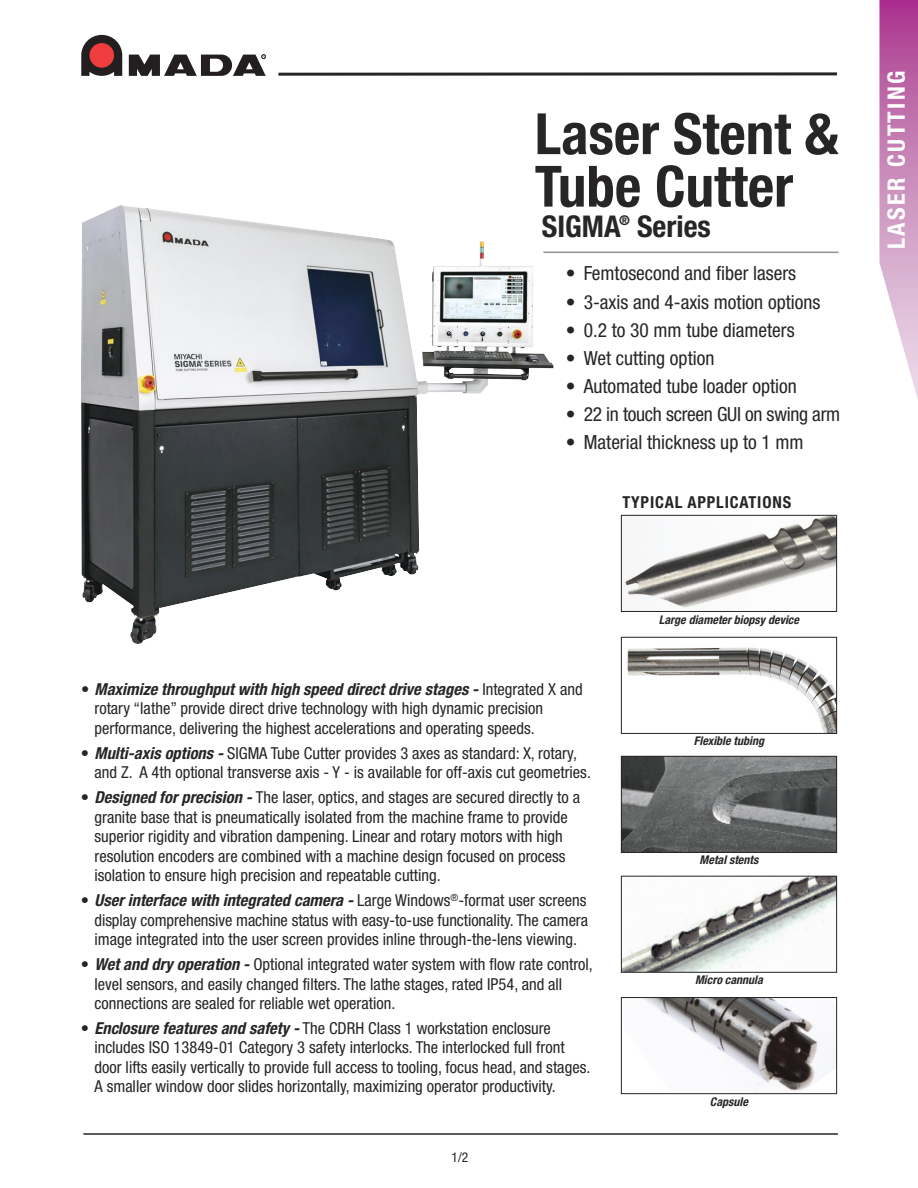
<style>
.page{position:relative;width:918px;height:1188px;background:#fff}
.page>*{position:absolute;margin:0;border:0;box-sizing:border-box;transform-origin:0 0}
.t1{font:700 condensed 57px/52.5px "Helvetica Neue";color:#272526}
.t2{font:700 condensed 30px "Helvetica Neue";color:#272526}
.t3{font:700 condensed 24px "Helvetica Neue";letter-spacing:.1em;color:#fff}
.t4{font:condensed 19.5px "Helvetica Neue";color:#272526}
.t5{font:condensed 16.5px/19.5px "Helvetica Neue";color:#272526}
.t6{font:700 condensed 16.5px "Helvetica Neue";letter-spacing:.05em;color:#272526}
.t7{font:condensed 13.5px "Helvetica Neue";color:#272526}
.t8{font:700 condensed 13.5px "Helvetica Neue";color:#272526}
.t9{font:italic 700 condensed 12px "Helvetica Neue";color:#272526}
.s1{font-weight:700;font-style:italic}
</style>
<div class="page">
<img style="left:81px;top:205px;width:473px;height:430px">
<svg style="left:81px;top:35px;width:41px;height:41px;background:#794445"></svg>
<svg style="left:129px;top:54px;width:137px;height:22px"></svg>
<hr style="left:83px;top:1133px;width:755px;height:2px;background:#272526">
<img style="left:879px;top:0;width:39px;height:399px">
<svg style="left:278px;top:72px;width:559px;height:4px;background:#5c5b5b"></svg>
<hr style="left:543px;top:252px;width:295px;height:1px;background:#939293">
<img style="left:623px;top:878px;width:212px;height:93px">
<div style="left:621px;top:876px;width:216px;height:97px;border:1px solid #272526"></div>
<img style="left:644px;top:999px;width:191px;height:92px">
<div style="left:621px;top:997px;width:216px;height:97px;border:1px solid #272526"></div>
<img style="left:623px;top:758px;width:212px;height:93px">
<div style="left:621px;top:756px;width:216px;height:97px;border:1px solid #272526"></div>
<img style="left:627px;top:647px;width:208px;height:85px">
<div style="left:621px;top:637px;width:216px;height:97px;border:1px solid #272526"></div>
<img style="left:623px;top:517px;width:212px;height:90px">
<div style="left:621px;top:515px;width:216px;height:97px;border:1px solid #272526"></div>
<h1 class="t1" style="left:535px;top:113px;width:305px">Laser Stent &amp;<br>Tube Cutter</h1>
<h2 class="t2" style="left:542px;top:215px;width:80px">SIGMA</h2>
<p class="t8" style="left:619px;top:215px;width:12px">®</p>
<h2 class="t2" style="left:637px;top:215px;width:75px">Series</h2>
<p class="t4" style="left:566px;top:267px;width:232px">• Femtosecond and fiber lasers</p>
<p class="t4" style="left:566px;top:295px;width:256px">• 3-axis and 4-axis motion options</p>
<p class="t4" style="left:566px;top:323px;width:230px">• 0.2 to 30 mm tube diameters</p>
<p class="t4" style="left:566px;top:351px;width:150px">• Wet cutting option</p>
<p class="t4" style="left:566px;top:379px;width:233px">• Automated tube loader option</p>
<p class="t4" style="left:566px;top:407px;width:276px">• 22 in touch screen GUI on swing arm</p>
<p class="t4" style="left:566px;top:435px;width:239px">• Material thickness up to 1 mm</p>
<p class="t6" style="left:622px;top:496px;width:170px">TYPICAL APPLICATIONS</p>
<p class="t5" style="left:94px;top:681px;width:490px;text-indent:-13px">• <span class="s1">Maximize throughput with high speed direct drive stages -</span> I n t e g r a t e d X a n d rotary “lathe” provide direct drive technology with high dynamic precision performance, delivering the highest accelerations and operating speeds.</p>
<p class="t5" style="left:94px;top:745px;width:498px;text-indent:-14px">• <span class="s1">Multi-axis options -</span> SIGMA Tube Cutter provides 3 axes as standard: X, rotary, and Z. A 4th optional transverse axis - Y - is available for off-axis cut geometries.</p>
<p class="t5" style="left:94px;top:789px;width:487px;text-indent:-14px">• <span class="s1">Designed forprecision -</span> The laser, optics, and stages are secured directly to a granite base that is pneumatically isolated from the machine frame to provide superior rigidity and vibration dampening. Linear and rotary motors with high resolution encoders are combined with a machine design focused on process isolation to ensure high precision and repeatable cutting.</p>
<p class="t5" style="left:94px;top:892px;width:495px;text-align:justify;text-indent:-13px">• <span class="s1">Userinterface with integrated camera -</span> Large Windows<sup>®</sup>-format user screens display comprehensive machine status with easy-to-use functionality. The camera image integrated into the user screen provides inline through-the-lens viewing.</p>
<p class="t5" style="left:94px;top:956px;width:500px;text-indent:-14px">• <span class="s1">Wet and dry operation -</span> Optional integrated water system with flow rate control, level sensors, and easily changed filters. The lathe stages, rated IP54, and all connections are sealed for reliable wet operation.</p>
<p class="t5" style="left:94px;top:1020px;width:497px;text-indent:-14px">• <span class="s1">Enclosure features and safety -</span> The CDRH Class 1 workstation enclosure includes ISO 13849-01 Category 3 safety interlocks. The interlocked full front door lifts easily vertically to provide full access to tooling, focus head, and stages.<br>A smaller window door slides horizontally, maximizing operator productivity.</p>
<p class="t7" style="left:452px;top:1153px;width:18px">1/2</p>
<p class="t9" style="left:659px;top:615px;width:144px">Large diameterbiopsy device</p>
<p class="t9" style="left:694px;top:736px;width:74px">Flexible tubing</p>
<p class="t9" style="left:700px;top:856px;width:63px">Metalstents</p>
<p class="t9" style="left:695px;top:976px;width:72px">Micro cannula</p>
<p class="t9" style="left:710px;top:1097px;width:42px">Capsule</p>
<h3 class="t3" style="left:888px;top:249px;width:180px;rotate:-90deg">LASER CUTTING</h3>
</div>
